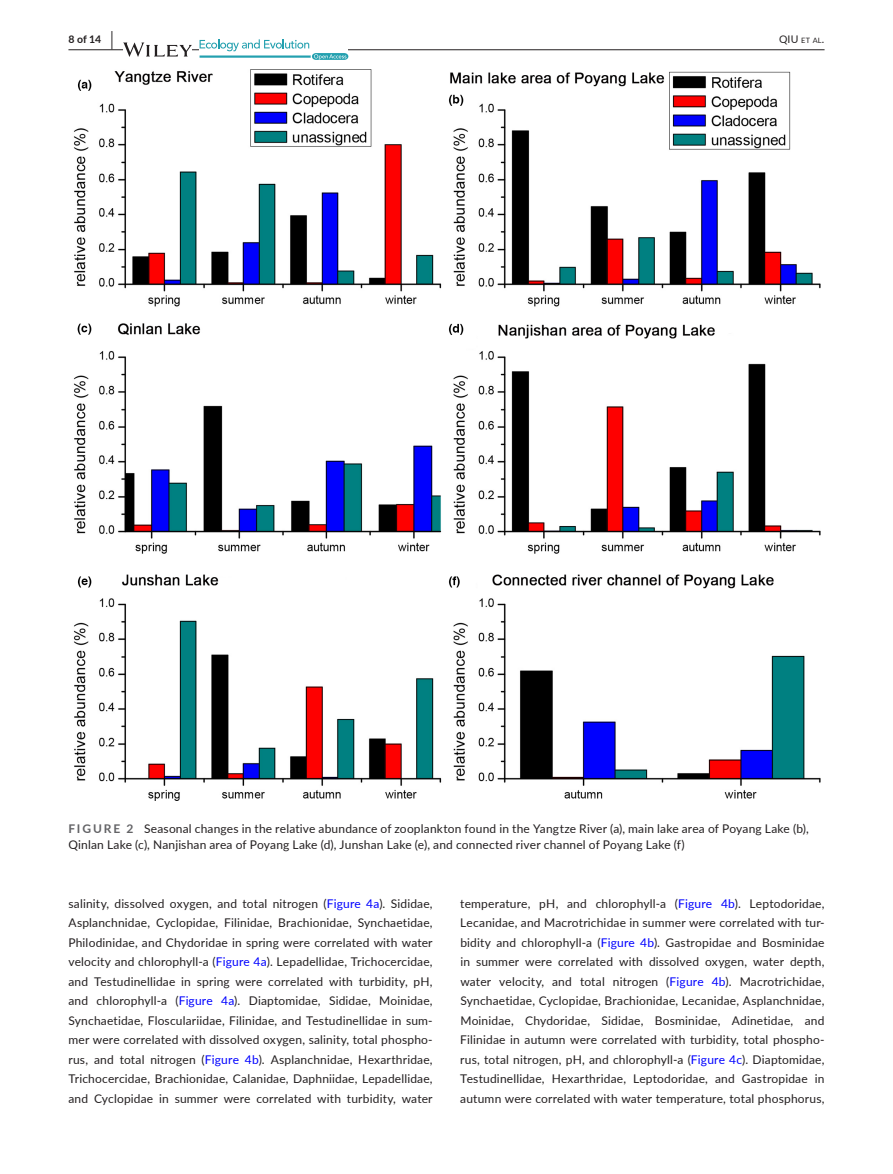
<style>
.page{position:relative;width:893px;height:1174px;background:#fff}
.page>*{position:absolute;margin:0;border:0;box-sizing:border-box;transform-origin:0 0}
.t1{font:12px/19.5px "Lato";letter-spacing:.015em;color:#231f20;text-align:justify}
.t2{font:10.5px "Lato";color:#231f20}
.t3{font:700 10.5px "Lato";color:#231f20}
.s1{font-size:19.5px}
.s2{font-size:7.35px}
.s3{font-weight:700;color:#636366}
.s4{color:#00f}
</style>
<div class="page">
<hr style="left:68px;top:49px;width:756px;height:1px;background:#231f20">
<svg style="left:123px;top:42px;width:69px;height:15px"></svg>
<svg style="left:200px;top:39px;width:148px;height:21px"></svg>
<img style="left:73px;top:69px;width:748px;height:731px">
<p class="t3" style="left:68px;top:31px;width:46px">8 of 14 <span class="s1">|</span></p>
<p class="t2" style="left:779px;top:31px;width:47px">QIU <span class="s2">et al</span>.</p>
<p class="t1" style="left:68px;top:819px;width:742px;line-height:16.5px"><span class="s3">FIGURE 2</span> Seasonal changes in the relative abundance of zooplankton found in the Yangtze River (a), main lake area of Poyang Lake (b),<br>Qinlan Lake (c), Nanjishan area of Poyang Lake (d), Junshan Lake (e), and connected river channel of Poyang Lake (f)</p>
<p class="t1" style="left:68px;top:893px;width:366px">salinity, dissolved oxygen, and total nitrogen (<span class="s4">Figure 4a</span>). Sididae, Asplanchnidae, Cyclopidae, Filinidae, Brachionidae, Synchaetidae, Philodinidae, and Chydoridae in spring were correlated with water velocity and chlorophyll-a (<span class="s4">Figure 4a</span>). Lepadellidae, Trichocercidae, and Testudinellidae in spring were correlated with turbidity, pH, and chlorophyll-a (<span class="s4">Figure 4a</span>). Diaptomidae, Sididae, Moinidae, Synchaetidae, Flosculariidae, Filinidae, and Testudinellidae in sum&shy;mer were correlated with dissolved oxygen, salinity, total phospho&shy;rus, and total nitrogen (<span class="s4">Figure 4b</span>). Asplanchnidae, Hexarthridae, Trichocercidae, Brachionidae, Calanidae, Daphniidae, Lepadellidae, and Cyclopidae in summer were correlated with turbidity, water</p>
<p class="t1" style="left:460px;top:893px;width:366px">temperature, pH, and chlorophyll-a (<span class="s4">Figure 4b</span>). Leptodoridae, Lecanidae, and Macrotrichidae in summer were correlated with tur&shy;bidity and chlorophyll-a (<span class="s4">Figure 4b</span>). Gastropidae and Bosminidae in summer were correlated with dissolved oxygen, water depth, water velocity, and total nitrogen (<span class="s4">Figure 4b</span>). Macrotrichidae, Synchaetidae, Cyclopidae, Brachionidae, Lecanidae, Asplanchnidae, Moinidae, Chydoridae, Sididae, Bosminidae, Adinetidae, and Filinidae in autumn were correlated with turbidity, total phospho&shy;rus, total nitrogen, pH, and chlorophyll-a (<span class="s4">Figure 4c</span>). Diaptomidae, Testudinellidae, Hexarthridae, Leptodoridae, and Gastropidae in autumn were correlated with water temperature, total phosphorus,</p>
</div>
